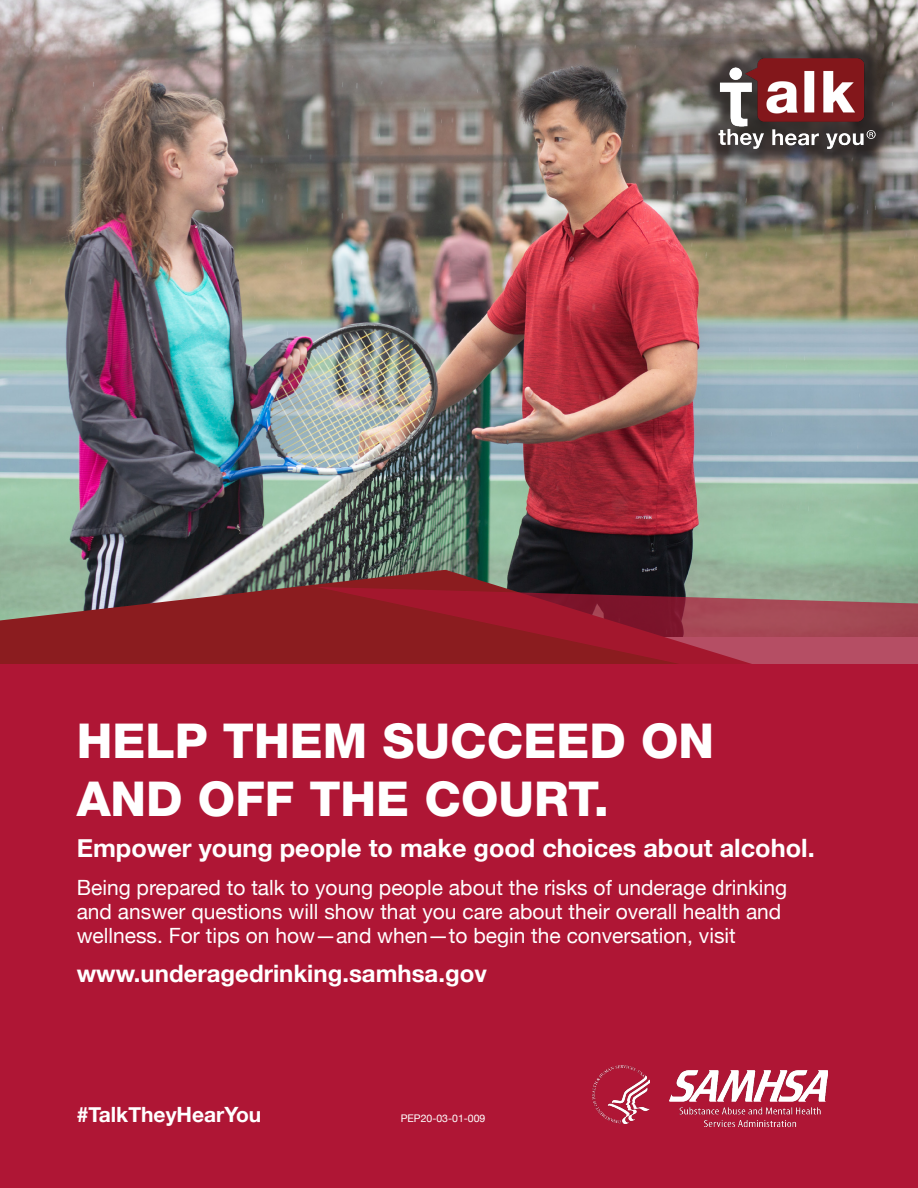
<style>
.page{position:relative;width:918px;height:1188px;background:#fff}
.page>*{position:absolute;margin:0;border:0;box-sizing:border-box;transform-origin:0 0}
.t1{font:800 48.15px/57.8px "Helvetica Neue LT Std";color:#fff}
.t2{font:700 25.35px "Helvetica Neue";color:#fff}
.t3{font:700 24px "Helvetica Neue";color:#fff}
.t4{font:21px/24px "Helvetica Neue";color:#fff}
.t5{font:700 21px "Helvetica Neue";color:#fff}
.t6{font:10.5px "Helvetica Neue";color:#fff}
</style>
<div class="page">
<img style="left:0;top:0;width:918px;height:587px">
<svg style="left:0;top:570px;width:757px;height:94px;background:#7c4241"></svg>
<svg style="left:316px;top:587px;width:602px;height:77px;background:#95323c"></svg>
<div style="left:702px;top:42px;width:190px;height:124px;background:#231f20;opacity:.75"></div>
<img style="left:716px;top:58px;width:160px;height:91px">
<div style="left:0;top:664px;width:918px;height:524px;background:#af1635"></div>
<img style="left:593px;top:1066px;width:56px;height:57px">
<img style="left:669px;top:1071px;width:158px;height:55px">
<h1 class="t1" style="left:77px;top:712px;width:639px">HELP THEM SUCCEED ON<br>AND OFF THE COURT.</h1>
<p class="t2" style="left:77px;top:828px;width:740px">Empower young people to make good choices about alcohol.</p>
<p class="t4" style="left:77px;top:876px;width:712px">Being prepared to talk to young people about the risks of underage drinking and answer questions will show that you care about their overall health and wellness. For tips on how—and when—to begin the conversation, visit</p>
<p class="t3" style="left:77px;top:954px;width:412px">www.underagedrinking.samhsa.gov</p>
<p class="t5" style="left:77px;top:1098px;width:186px">#TalkTheyHearYou</p>
<p class="t6" style="left:401px;top:1111px;width:86px">PEP20-03-01-009</p>
</div>
